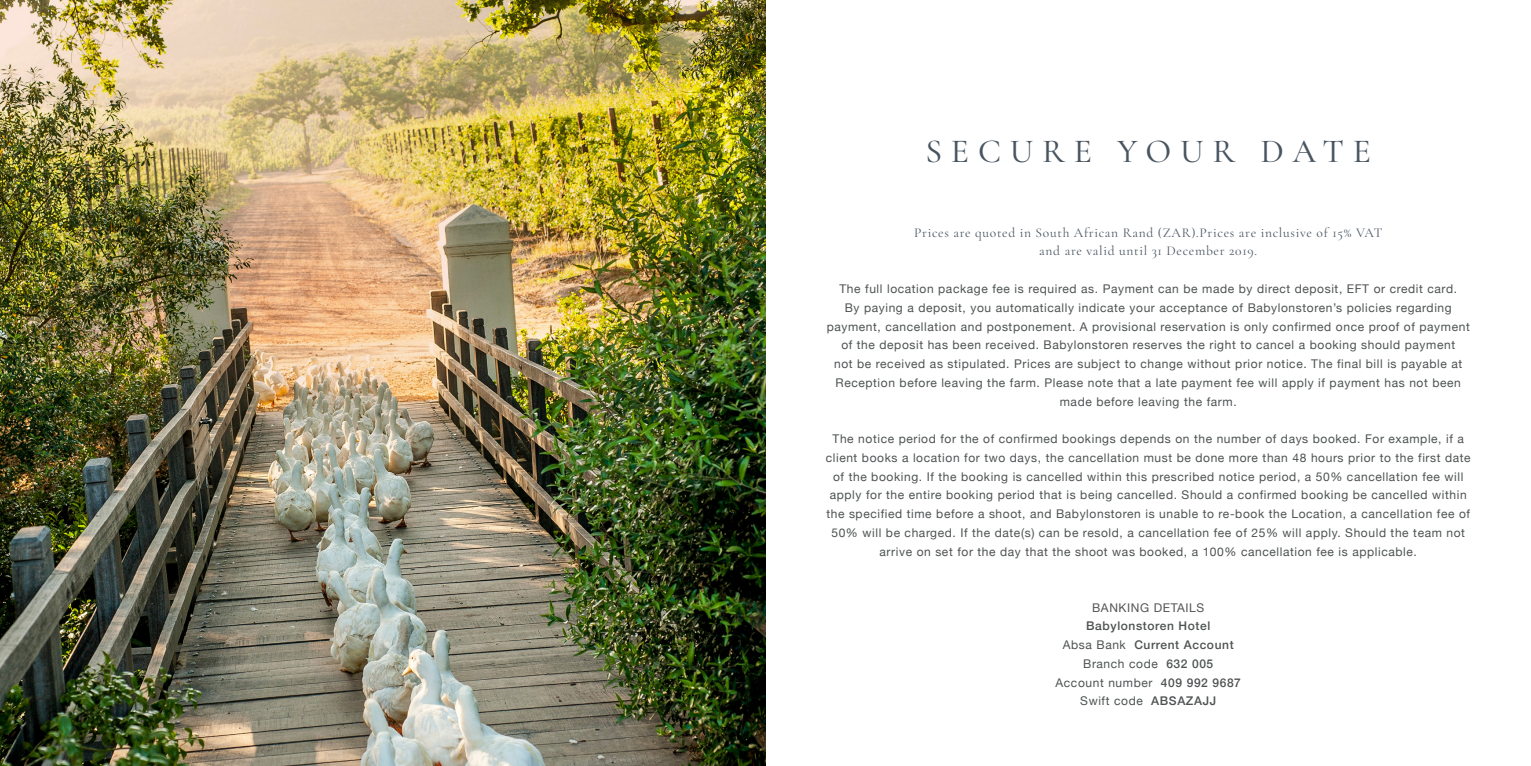
<style>
.page{position:relative;width:1531px;height:766px;background:#fff}
.page>*{position:absolute;margin:0;border:0;box-sizing:border-box;transform-origin:0 0}
.t1{font:500 33.75px "Cormorant Garamond";letter-spacing:.26em;color:#485460}
.t2{font:13.5px/18.8px "Cormorant Garamond";letter-spacing:.05em;color:#485460;text-align:center}
.t3{font:12px/18.8px "Helvetica Neue";letter-spacing:.05em;color:#4e5252;text-align:center}
.t4{font:500 12px/18.8px "Helvetica Neue";letter-spacing:.05em;color:#4e5252;text-align:center}
.t5{font:12px "Helvetica Neue";letter-spacing:.05em;color:#545553}
.s1{font-weight:400}
</style>
<div class="page">
<img style="left:0;top:0;width:766px;height:765px">
<h1 class="t1" style="left:925px;top:130px;width:447px">SECURE YOUR DATE</h1>
<p class="t2" style="left:914px;top:223px;width:470px">Prices are quoted in South African Rand (ZAR).Prices are inclusive of 15% VAT and are valid until 31 December 2019.</p>
<p class="t3" style="left:827px;top:280px;width:644px">The full location package fee is required as. Payment can be made by direct deposit, EFT or credit card.<br>By paying a deposit, you automatically indicate your acceptance of Babylonstoren’s policies regarding payment, cancellation and postponement. A provisional reservation is only confirmed once proof of payment of the deposit has been received. Babylonstoren reserves the right to cancel a booking should payment<br>not be received as stipulated. Prices are subject to change without prior notice. The final bill is payable at Reception before leaving the farm. Please note that a late payment fee will apply if payment has not been made before leaving the farm.</p>
<p class="t3" style="left:826px;top:430px;width:646px">The notice period for the of confirmed bookings depends on the number of days booked. For example, if a client books a location for two days, the cancellation must be done more than 48 hours prior to the first date of the booking. If the booking is cancelled within this prescribed notice period, a 50% cancellation fee will apply for the entire booking period that is being cancelled. Should a confirmed booking be cancelled within the specified time before a shoot, and Babylonstoren is unable to re-book the Location, a cancellation fee of 50% will be charged. If the date(s) can be resold, a cancellation fee of 25% will apply. Should the team not arrive on set for the day that the shoot was booked, a 100% cancellation fee is applicable.</p>
<p class="t5" style="left:1092px;top:598px;width:114px">BANKING DETAILS</p>
<p class="t4" style="left:1055px;top:615px;width:187px">Babylonstoren Hotel<br><span class="s1">Absa Bank</span> Current Account<br><span class="s1">Branch code</span> 632 005<br><span class="s1">Account number</span> 409 992 9687<br><span class="s1">Swift code</span> ABSAZAJJ</p>
</div>
